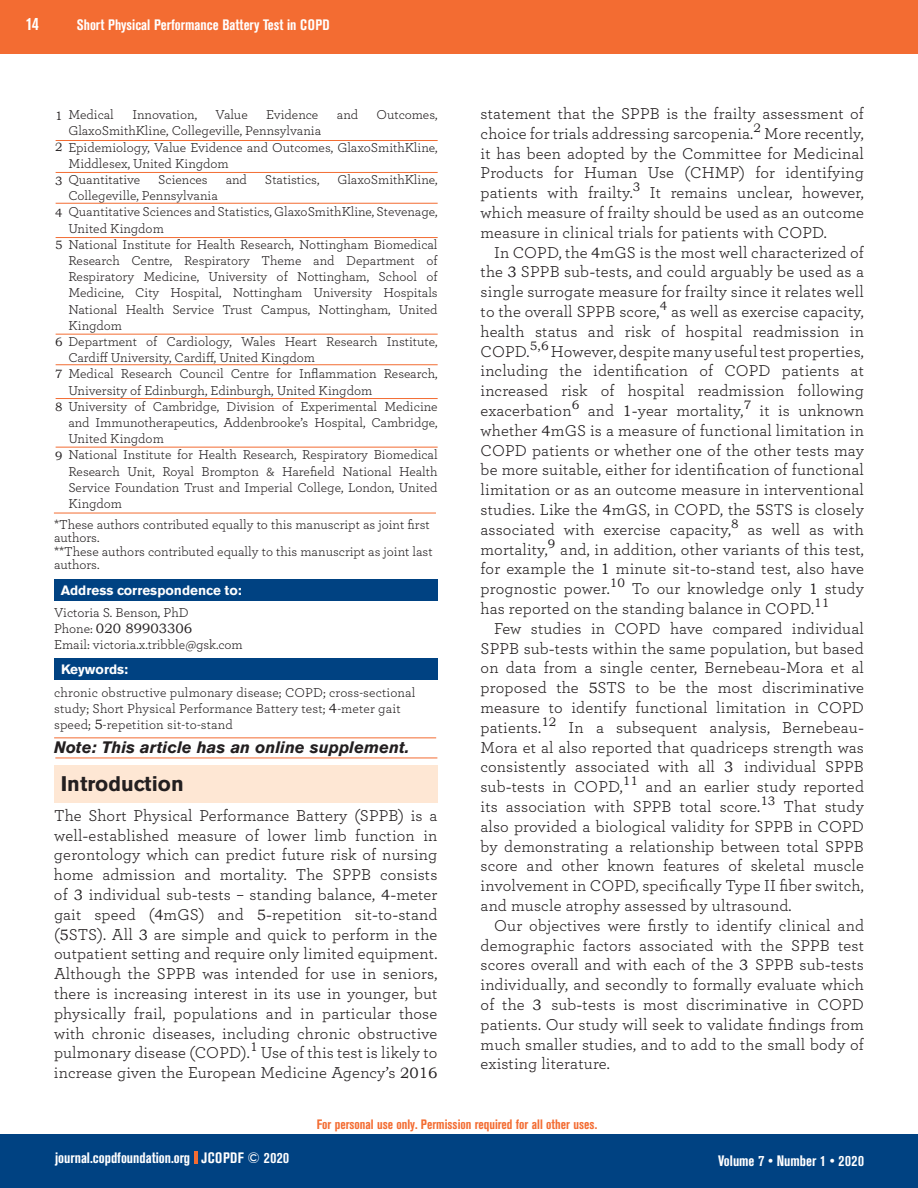
<style>
.page{position:relative;width:918px;height:1188px;background:#fff}
.page>*{position:absolute;margin:0;border:0;box-sizing:border-box;transform-origin:0 0}
.t1{font:700 21px "Akzidenz Grotesk BE";color:#231f20}
.t2{font:700 condensed 18px "Akzidenz Grotesk BE";color:#fff}
.t3{font:16.5px/19.8px "Breathe";letter-spacing:.01em;color:#231f20;text-align:justify}
.t4{font:italic 700 16.5px "Akzidenz Grotesk BQ";color:#231f20}
.t5{font:700 condensed 15px "Akzidenz Grotesk BE";color:#fff}
.t6{font:13.5px/16.2px "Breathe";color:#231f20}
.t7{font:700 condensed 13.5px "Akzidenz Grotesk BE";color:#f36c32}
.t8{font:700 13.5px "Akzidenz Grotesk BE";color:#fff}
.t9{font:13.5px "Bookman Old Style";color:#231f20}
.t10{font:12px "Bookman Old Style";color:#231f20}
.s1{font-family:"Bookman Old Style";font-size:12px}
.s2{font-family:"Breathe"}
.s3{font-family:"Bookman Old Style"}
.s4{font-family:"Bookman Old Style";font-size:15px}
</style>
<div class="page">
<div style="left:0;top:1134px;width:918px;height:54px;background:#004282"></div>
<div style="left:0;top:0;width:918px;height:54px;background:#f36c32"></div>
<svg style="left:194px;top:1152px;width:3px;height:12px"></svg>
<div style="left:54px;top:659px;width:383px;height:21px;background:#004282"></div>
<div style="left:54px;top:579px;width:383px;height:21px;background:#004282"></div>
<div style="left:54px;top:765px;width:383px;height:37px;background:#fee7d4"></div>
<hr style="left:56px;top:140px;width:382px;height:1px;background:#f36c32">
<hr style="left:56px;top:172px;width:382px;height:1px;background:#f36c32">
<hr style="left:56px;top:203px;width:382px;height:1px;background:#f36c32">
<hr style="left:56px;top:237px;width:382px;height:1px;background:#f36c32">
<hr style="left:56px;top:334px;width:382px;height:1px;background:#f36c32">
<hr style="left:56px;top:364px;width:382px;height:1px;background:#f36c32">
<hr style="left:56px;top:398px;width:382px;height:1px;background:#f36c32">
<hr style="left:56px;top:447px;width:382px;height:1px;background:#f36c32">
<hr style="left:54px;top:737px;width:382px;height:1px;background:#f36c32">
<hr style="left:55px;top:758px;width:382px;height:1px;background:#f36c32">
<hr style="left:54px;top:513px;width:382px;height:1px;background:#f36c32">
<p class="t2" style="left:26px;top:13px;width:14px">14</p>
<p class="t5" style="left:77px;top:16px;width:254px">Short Physical Performance Battery Test in COPD</p>
<p class="t6" style="left:55px;top:106px;width:60px"><span class="s1">1</span> Medical</p>
<p class="t6" style="left:132px;top:106px;width:66px">Innovation,</p>
<p class="t6" style="left:216px;top:106px;width:34px">Value</p>
<p class="t6" style="left:266px;top:106px;width:54px">Evidence</p>
<p class="t6" style="left:337px;top:106px;width:23px">and</p>
<p class="t6" style="left:377px;top:106px;width:63px">Outcomes,</p>
<p class="t6" style="left:68px;top:122px;width:371px">GlaxoSmithKline, Collegeville, Pennsylvania<br>Epidemiology, Value Evidence and Outcomes, GlaxoSmithKline, Middlesex, United Kingdom<br>Quantitative</p>
<p class="t10" style="left:55px;top:140px;width:9px">2</p>
<p class="t10" style="left:55px;top:173px;width:9px">3</p>
<p class="t10" style="left:55px;top:205px;width:9px">4</p>
<p class="t10" style="left:55px;top:237px;width:9px">5</p>
<p class="t6" style="left:158px;top:171px;width:51px">Sciences</p>
<p class="t6" style="left:226px;top:171px;width:23px">and</p>
<p class="t6" style="left:265px;top:171px;width:56px">Statistics,</p>
<p class="t6" style="left:337px;top:171px;width:102px">GlaxoSmithKline,</p>
<p class="t6" style="left:68px;top:187px;width:371px">Collegeville, Pennsylvania<br>Quantitative Sciences and Statistics, GlaxoSmithKline, Stevenage, United Kingdom<br>National Institute for Health Research, Nottingham Biomedical Research Centre, Respiratory Theme and Department of Respiratory Medicine, University of Nottingham, School of Medicine, City Hospital, Nottingham University Hospitals National Health Service Trust Campus, Nottingham, United Kingdom<br>Department of Cardiology, Wales Heart Research Institute, Cardiff University, Cardiff, United Kingdom<br>Medical Research Council Centre for Inflammation Research, University of Edinburgh, Edinburgh, United Kingdom<br>University of Cambridge, Division of Experimental Medicine and Immunotherapeutics, Addenbrooke’s Hospital, Cambridge, United Kingdom<br>National Institute for Health Research, Respiratory Biomedical Research Unit, Royal Brompton &amp; Harefield National Health Service Foundation Trust and Imperial College, London, United Kingdom</p>
<p class="t10" style="left:55px;top:334px;width:9px">6</p>
<p class="t10" style="left:55px;top:366px;width:9px">7</p>
<p class="t10" style="left:55px;top:399px;width:9px">8</p>
<p class="t10" style="left:55px;top:448px;width:9px">9</p>
<p class="t6" style="left:54px;top:517px;width:380px;line-height:13.5px">*These authors contributed equally to this manuscript as joint first authors.<br>**These authors contributed equally to this manuscript as joint last authors.</p>
<p class="t8" style="left:61px;top:582px;width:182px">Address correspondence to:</p>
<p class="t6" style="left:54px;top:604px;width:136px">Victoria S. Benson, PhD</p>
<p class="t9" style="left:54px;top:620px;width:140px"><span class="s2">Phone:</span> 020 89903306</p>
<p class="t6" style="left:54px;top:636px;width:190px">Email: victoria.x.tribble@gsk.com</p>
<p class="t8" style="left:61px;top:662px;width:69px">Keywords:</p>
<p class="t6" style="left:54px;top:683px;width:363px">chronic obstructive pulmonary disease; COPD; cross-sectional study; Short Physical Performance Battery test; <span class="s3">4</span>-meter gait speed; <span class="s3">5</span>-repetition sit-to-stand</p>
<p class="t4" style="left:54px;top:737px;width:357px">Note: This article has an online supplement.</p>
<p class="t1" style="left:61px;top:772px;width:124px">Introduction</p>
<p class="t3" style="left:54px;top:805px;width:385px">The Short Physical Performance Battery (SPPB) is a well<span class="s4">-</span>established measure of lower limb function in gerontology which can predict future risk of nursing home admission and mortality. The SPPB consists of <span class="s4">3</span> individual sub<span class="s4">-</span>tests – standing balance, <span class="s4">4-</span>meter gait speed (<span class="s4">4</span>mGS) and <span class="s4">5-</span>repetition sit<span class="s4">-</span>to<span class="s4">-</span>stand (<span class="s4">5</span>STS). All <span class="s4">3</span> are simple and quick to perform in the outpatient setting and require only limited equipment.<br>Although the SPPB was intended for use in seniors, there is increasing interest in its use in younger, but physically frail, populations and in particular those with chronic diseases, including chronic obstructive pulmonary disease (COPD).<sup>1</sup> Use of this test is likely to increase given the European Medicine Agency’s <span class="s4">2016</span></p>
<p class="t3" style="left:481px;top:103px;width:385px">statement that the SPPB is the frailty assessment of choice for trials addressing sarcopenia.<sup>2</sup> More recently, it has been adopted by the Committee for Medicinal Products for Human Use (CHMP) for identifying patients with frailty.<sup>3</sup> It remains unclear, however, which measure of frailty should be used as an outcome measure in clinical trials for patients with COPD.</p>
<p class="t3" style="left:481px;top:241px;width:385px;text-indent:14px">In COPD, the <span class="s4">4</span>mGS is the most well characterized of the <span class="s4">3</span> SPPB sub<span class="s4">-</span>tests, and could arguably be used as a single surrogate measure for frailty since it relates well to the overall SPPB score,<sup>4</sup> as well as exercise capacity, health status and risk of hospital readmission in COPD.<sup>5,6</sup> However, despite many useful test properties, including the identification of COPD patients at increased risk of hospital readmission following exacerbation<sup>6</sup> and <span class="s4">1-</span>year mortality,<sup>7</sup> it is unknown whether <span class="s4">4</span>mGS is a measure of functional limitation in COPD patients or whether one of the other tests may be more suitable, either for identification of functional limitation or as an outcome measure in interventional studies. Like the <span class="s4">4</span>mGS, in COPD, the <span class="s4">5</span>STS is closely associated with exercise capacity,<sup>8</sup> as well as with mortality,<sup>9</sup> and, in addition, other variants of this test, for example the <span class="s4">1</span> minute sit<span class="s4">-</span>to<span class="s4">-</span>stand test, also have prognostic power.<sup>10</sup> To our knowledge only <span class="s4">1</span> study has reported on the standing balance in COPD.<sup>11</sup></p>
<p class="t3" style="left:481px;top:618px;width:385px;text-indent:14px">Few studies in COPD have compared individual SPPB sub<span class="s4">-</span>tests within the same population, but based on data from a single center, Bernebeau<span class="s4">-</span>Mora et al proposed the <span class="s4">5</span>STS to be the most discriminative measure to identify functional limitation in COPD patients.<sup>12</sup> In a subsequent analysis, Bernebeau<span class="s4">-</span>Mora et al also reported that quadriceps strength was consistently associated with all <span class="s4">3</span> individual SPPB sub<span class="s4">-</span>tests in COPD,<sup>11</sup> and an earlier study reported its association with SPPB total score.<sup>13</sup> That study also provided a biological validity for SPPB in COPD by demonstrating a relationship between total SPPB score and other known features of skeletal muscle involvement in COPD, specifically Type II fiber switch, and muscle atrophy assessed by ultrasound.</p>
<p class="t3" style="left:481px;top:915px;width:385px;text-indent:13px">Our objectives were firstly to identify clinical and demographic factors associated with the SPPB test scores overall and with each of the <span class="s4">3</span> SPPB sub<span class="s4">-</span>tests individually, and secondly to formally evaluate which of the <span class="s4">3</span> sub<span class="s4">-</span>tests is most discriminative in COPD patients. Our study will seek to validate findings from much smaller studies, and to add to the small body of existing literature.</p>
<p class="t7" style="left:317px;top:1117px;width:282px">For personal use only. Permission required for all other uses.</p>
<p class="t5" style="left:55px;top:1149px;width:236px">journal.copdfoundation.org JCOPDF © 2020</p>
<p class="t5" style="left:718px;top:1152px;width:147px">Volume 7 • Number 1 • 2020</p>
</div>
